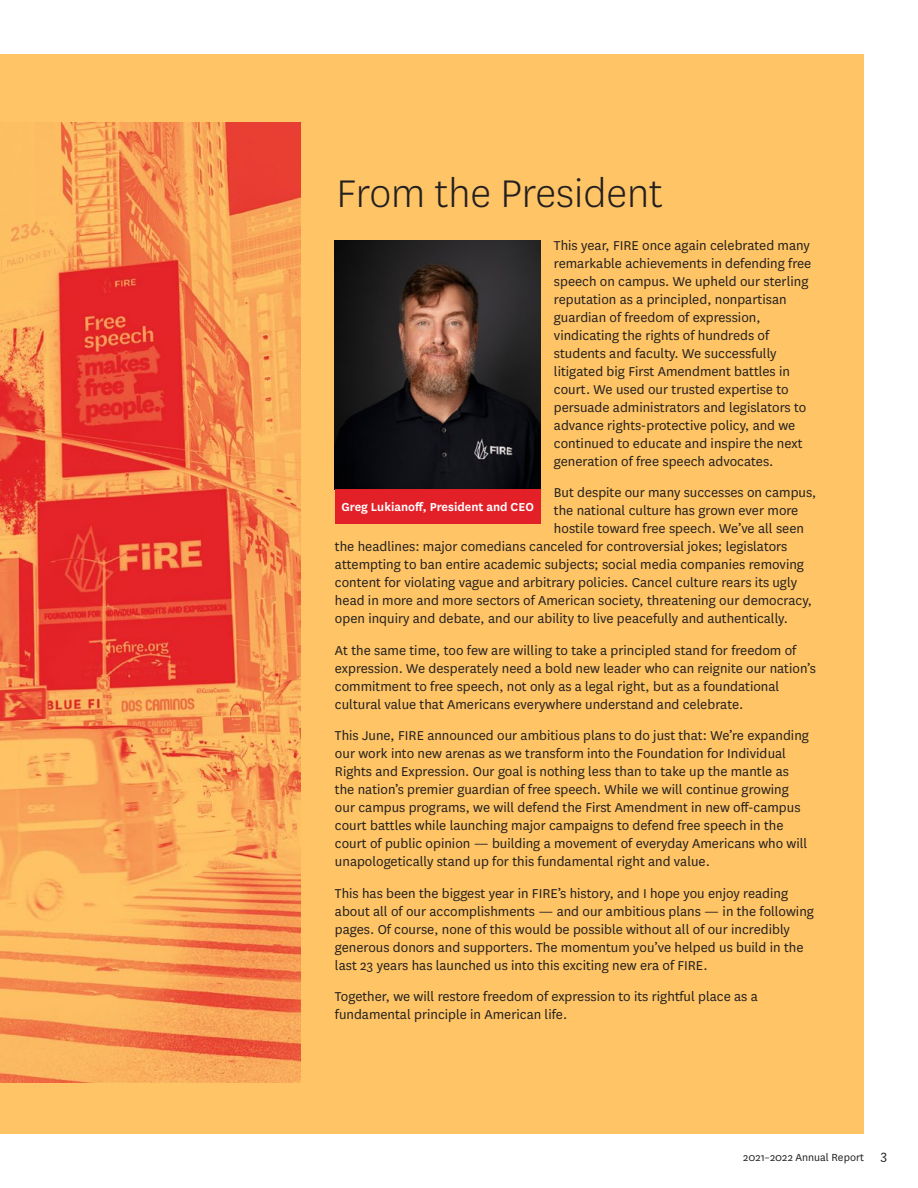
<style>
.page{position:relative;width:918px;height:1188px;background:#fff}
.page>*{position:absolute;margin:0;border:0;box-sizing:border-box;transform-origin:0 0}
.t1{font:300 45px "National";color:#231f20}
.t2{font:15px/18px "National";color:#231f20}
.t3{font:600 13.5px "National";color:#fff}
.t4{font:12px "National";color:#231f20}
.s1{font-size:15px}
</style>
<div class="page">
<div style="left:0;top:54px;width:864px;height:1080px;background:#fec465"></div>
<img style="left:0;top:122px;width:300px;height:960px">
<img style="left:335px;top:240px;width:205px;height:249px">
<div style="left:335px;top:489px;width:205px;height:35px;background:#e31f27"></div>
<h1 class="t1" style="left:336px;top:166px;width:328px">From the President</h1>
<p class="t2" style="left:554px;top:236px;width:259px">This year, FIRE once again celebrated many remarkable achievements in defending free speech on campus. We upheld our sterling reputation as a principled, nonpartisan guardian of freedom of expression, vindicating the rights of hundreds of students and faculty. We successfully litigated big First Amendment battles in court. We used our trusted expertise to persuade administrators and legislators to advance rights-protective policy, and we continued to educate and inspire the next generation of free speech advocates.</p>
<p class="t2" style="left:554px;top:483px;width:264px">But despite our many successes on campus,</p>
<p class="t2" style="left:554px;top:501px;width:246px">the national culture has grown ever more</p>
<p class="t2" style="left:554px;top:519px;width:252px">hostile toward free speech. We’ve all seen</p>
<p class="t2" style="left:335px;top:537px;width:454px">the headlines: major comedians canceled for controversial jokes; legislators</p>
<p class="t2" style="left:335px;top:555px;width:471px">attempting to ban entire academic subjects; social media companies removing</p>
<p class="t2" style="left:335px;top:573px;width:464px">content for violating vague and arbitrary policies. Cancel culture rears its ugly</p>
<p class="t2" style="left:335px;top:591px;width:479px">head in more and more sectors of American society, threatening our democracy,</p>
<p class="t2" style="left:335px;top:609px;width:455px">open inquiry and debate, and our ability to live peacefully and authentically.</p>
<p class="t2" style="left:335px;top:641px;width:482px">At the same time, too few are willing to take a principled stand for freedom of expression. We desperately need a bold new leader who can reignite our nation’s commitment to free speech, not only as a legal right, but as a foundational cultural value that Americans everywhere understand and celebrate.</p>
<p class="t2" style="left:335px;top:726px;width:476px">This June, FIRE announced our ambitious plans to do just that: We’re expanding our work into new arenas as we transform into the Foundation for Individual Rights and Expression. Our goal is nothing less than to take up the mantle as the nation’s premier guardian of free speech. While we will continue growing our campus programs, we will defend the First Amendment in new off-campus court battles while launching major campaigns to defend free speech in the court of public opinion — building a movement of everyday Americans who will unapologetically stand up for this fundamental right and value.</p>
<p class="t2" style="left:335px;top:884px;width:481px">This has been the biggest year in FIRE’s history, and I hope you enjoy reading about all of our accomplishments — and our ambitious plans — in the following pages. Of course, none of this would be possible without all of our incredibly generous donors and supporters. The momentum you’ve helped us build in the last 23 years has launched us into this exciting new era of FIRE.</p>
<p class="t2" style="left:335px;top:987px;width:424px">Together, we will restore freedom of expression to its rightful place as a fundamental principle in American life.</p>
<p class="t3" style="left:341px;top:498px;width:194px">Greg Lukianoff, President and CEO</p>
<p class="t4" style="left:743px;top:1149px;width:146px">2021–2022 Annual Report <span class="s1">3</span></p>
</div>
